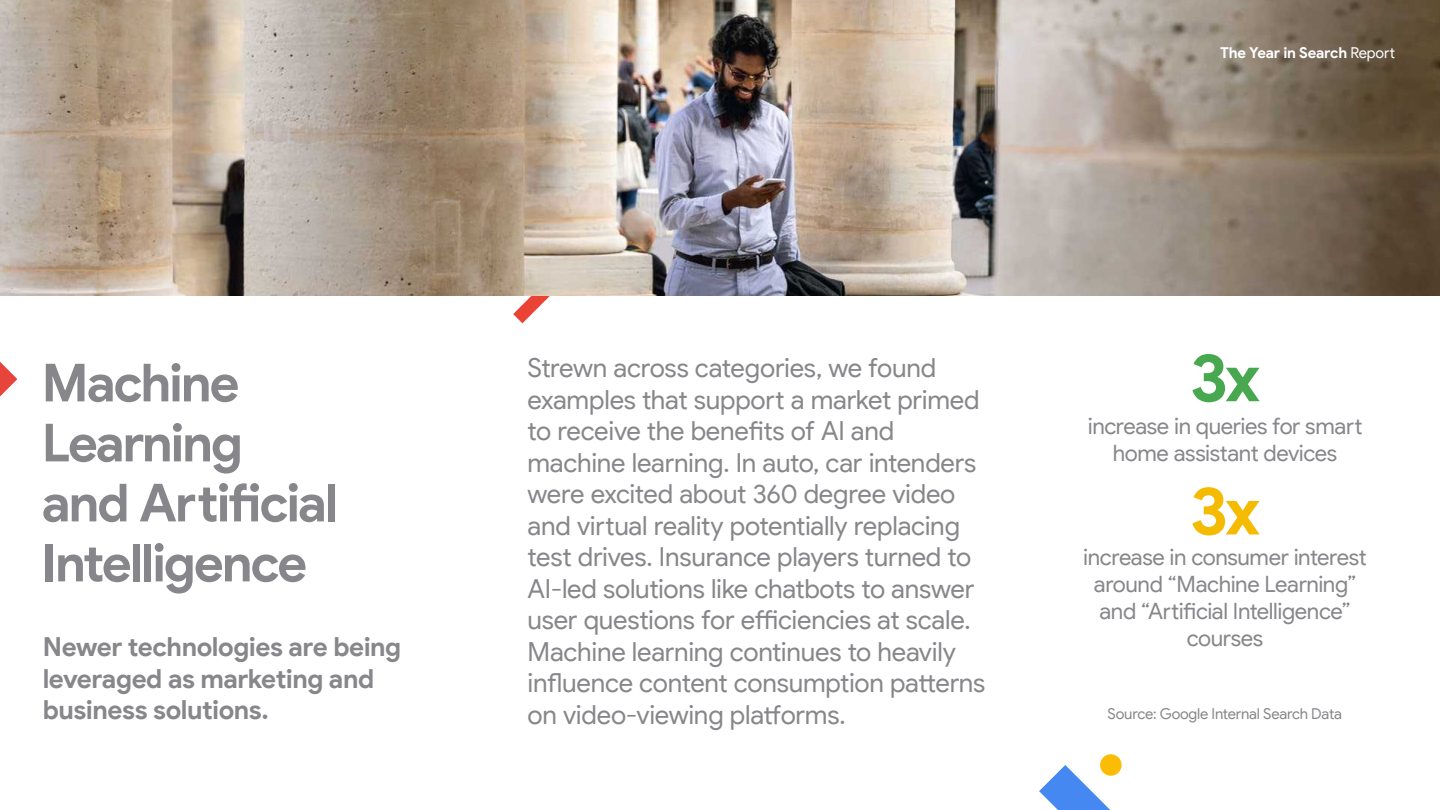
<style>
.page{position:relative;width:1440px;height:810px;background:#fff}
.page>*{position:absolute;margin:0;border:0;box-sizing:border-box;transform-origin:0 0}
.t1{font:700 67.5px "Google Sans Display";color:#48a84f}
.t2{font:700 67.5px "Google Sans Display";color:#f4bb00}
.t3{font:700 52.5px/60px "Google Sans Display";letter-spacing:-.045em;color:#87878b}
.t4{font:26.25px/31.5px "Google Sans Display";letter-spacing:-.01em;color:#87878b}
.t5{font:700 26.25px/31.5px "Google Sans Display";letter-spacing:-.015em;color:#87878b}
.t6{font:22.5px/27px "Google Sans Display";letter-spacing:-.015em;color:#87878b;text-align:center}
.t7{font:15px "Google Sans Display";letter-spacing:-.015em;color:#87878b}
.t8{font:700 15px "Google Sans Display";letter-spacing:-.015em;color:#fff}
.s1{font-weight:400}
</style>
<div class="page">
<svg style="left:513px;top:296px;width:37px;height:27px"></svg>
<svg style="left:1039px;top:765px;width:71px;height:45px"></svg>
<img style="left:0;top:0;width:1440px;height:296px">
<svg style="left:0;top:362px;width:17px;height:34px"></svg>
<div style="left:1100px;top:754px;width:22px;height:22px;background:#fbbc05;border-radius:50%"></div>
<p class="t8" style="left:1220px;top:44px;width:176px">The Year in Search <span class="s1">Report</span></p>
<h2 class="t3" style="left:42px;top:354px;width:298px">Machine<br>Learning and Artificial<br>Intelligence</h2>
<p class="t4" style="left:528px;top:352px;width:459px">Strewn across categories, we found examples that support a market primed to receive the benefits of AI and machine learning. In auto, car intenders were excited about 360 degree video and virtual reality potentially replacing test drives. Insurance players turned to AI-led solutions like chatbots to answer user questions for efficiencies at scale.<br>Machine learning continues to heavily influence content consumption patterns on video-viewing platforms.</p>
<h1 class="t1" style="left:1190px;top:336px;width:72px">3x</h1>
<p class="t6" style="left:1088px;top:413px;width:276px">increase in queries for smart home assistant devices</p>
<h1 class="t2" style="left:1190px;top:469px;width:72px">3x</h1>
<p class="t6" style="left:1083px;top:543px;width:285px">increase in consumer interest around “Machine Learning” and “Artificial Intelligence” courses</p>
<p class="t5" style="left:43px;top:632px;width:360px">Newer technologies are being leveraged as marketing and business solutions.</p>
<p class="t7" style="left:1108px;top:705px;width:236px">Source: Google Internal Search Data</p>
</div>
